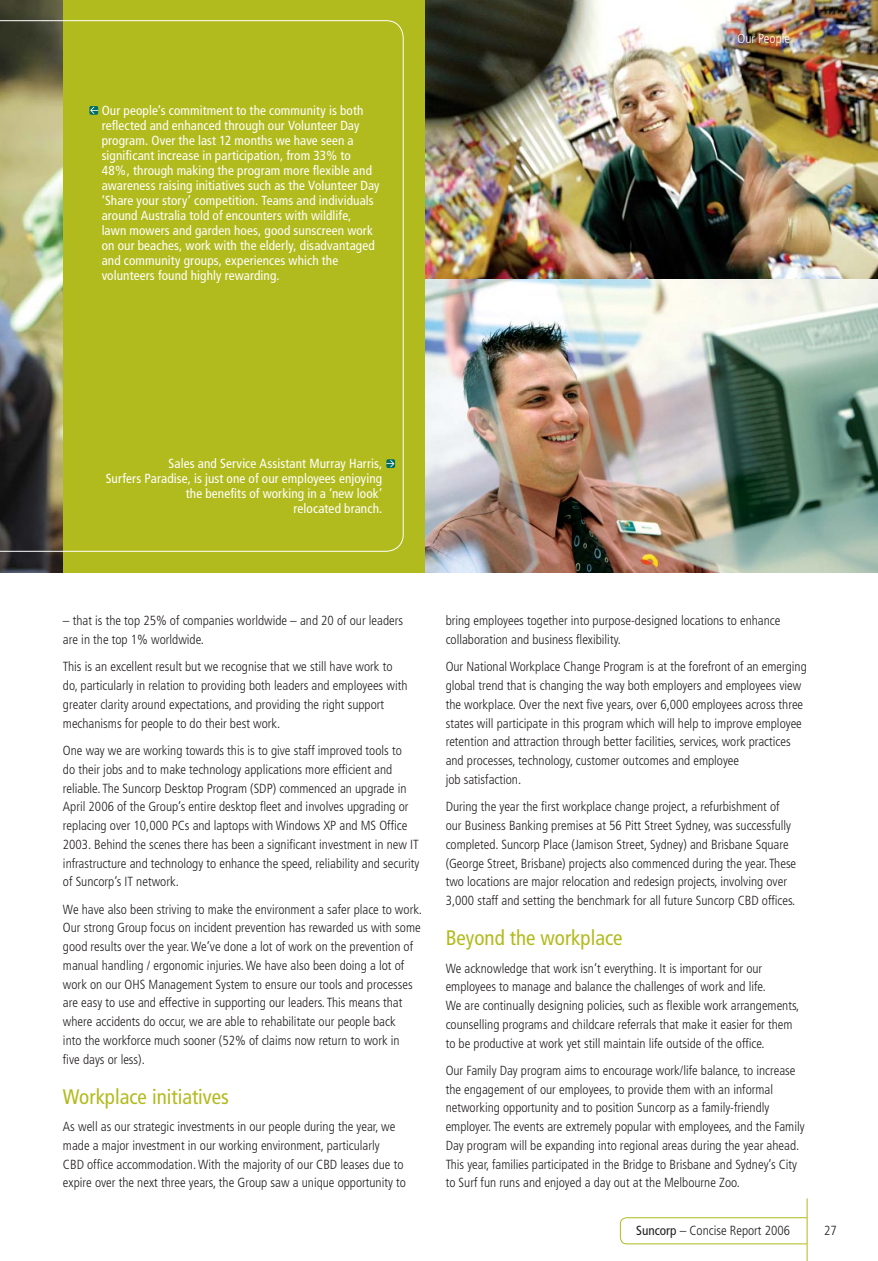
<style>
.page{position:relative;width:878px;height:1261px;background:#fff}
.page>*{position:absolute;margin:0;border:0;box-sizing:border-box;transform-origin:0 0}
.t1{font:condensed 21px "Frutiger";color:#b2bb1d}
.t2{font:300 condensed 13.2px/18.8px "Frutiger";color:#231f20}
.t3{font:condensed 13.2px/15px "Frutiger";letter-spacing:.01em;color:#fff}
.t4{font:300 condensed 13.2px "Frutiger";color:#fff}
.s1{font-weight:400}
</style>
<div class="page">
<img style="left:424px;top:0;width:454px;height:573px">
<div style="left:62px;top:0;width:362px;height:573px;background:#b2bb1d"></div>
<img style="left:0;top:0;width:63px;height:573px">
<svg style="left:0;top:20px;width:404px;height:532px"></svg>
<svg style="left:386px;top:459px;width:9px;height:9px"></svg>
<svg style="left:386px;top:460px;width:8px;height:7px"></svg>
<svg style="left:89px;top:106px;width:9px;height:9px"></svg>
<svg style="left:90px;top:106px;width:8px;height:8px"></svg>
<div style="left:620px;top:1217px;width:194px;height:27px;border:1px solid #b2bb1d;border-radius:6px"></div>
<div style="left:807px;top:1208px;width:41px;height:43px;background:#fff"></div>
<hr style="left:807px;top:1198px;width:1px;height:62px;background:#b2bb1d">
<p class="t3" style="left:102px;top:104px;width:279px">Our people’s commitment to the community is both reflected and enhanced through our Volunteer Day program. Over the last 12 months we have seen a significant increase in participation, from 33% to 48%, through making the program more flexible and awareness raising initiatives such as the Volunteer Day ‘Share your story’ competition. Teams and individuals around Australia told of encounters with wildlife,<br>lawn mowers and garden hoes, good sunscreen work on our beaches, work with the elderly, disadvantaged and community groups, experiences which the volunteers found highly rewarding.</p>
<p class="t4" style="left:737px;top:33px;width:54px">Our People</p>
<p class="t3" style="left:106px;top:456px;width:278px;text-align:right">Sales and Service Assistant Murray Harris,<br>Surfers Paradise, is just one of our employees enjoying the benefits of working in a ‘new look’<br>relocated branch.</p>
<p class="t2" style="left:63px;top:612px;width:342px">– that is the top 25% of companies worldwide – and 20 of our leaders are in the top 1% worldwide.</p>
<p class="t2" style="left:63px;top:658px;width:346px">This is an excellent result but we recognise that we still have work to do, particularly in relation to providing both leaders and employees with greater clarity around expectations, and providing the right support mechanisms for people to do their best work.</p>
<p class="t2" style="left:63px;top:742px;width:358px">One way we are working towards this is to give staff improved tools to<br>do their jobs and to make technology applications more efficient and reliable. The Suncorp Desktop Program (SDP) commenced an upgrade in April 2006 of the Group’s entire desktop fleet and involves upgrading or replacing over 10,000 PCs and laptops with Windows XP and MS Office 2003. Behind the scenes there has been a significant investment in new IT infrastructure and technology to enhance the speed, reliability and security of Suncorp’s IT network.</p>
<p class="t2" style="left:63px;top:900px;width:361px">We have also been striving to make the environment a safer place to work.<br>Our strong Group focus on incident prevention has rewarded us with some good results over the year. We’ve done a lot of work on the prevention of manual handling / ergonomic injuries. We have also been doing a lot of work on our OHS Management System to ensure our tools and processes are easy to use and effective in supporting our leaders. This means that where accidents do occur, we are able to rehabilitate our people back<br>into the workforce much sooner (52% of claims now return to work in<br>five days or less).</p>
<h1 class="t1" style="left:63px;top:1087px;width:167px">Workplace initiatives</h1>
<p class="t2" style="left:63px;top:1118px;width:344px">As well as our strategic investments in our people during the year, we made a major investment in our working environment, particularly<br>CBD office accommodation. With the majority of our CBD leases due to expire over the next three years, the Group saw a unique opportunity to</p>
<p class="t2" style="left:446px;top:612px;width:336px">bring employees together into purpose-designed locations to enhance collaboration and business flexibility.</p>
<p class="t2" style="left:446px;top:658px;width:363px">Our National Workplace Change Program is at the forefront of an emerging global trend that is changing the way both employers and employees view the workplace. Over the next five years, over 6,000 employees across three states will participate in this program which will help to improve employee retention and attraction through better facilities, services, work practices and processes, technology, customer outcomes and employee<br>job satisfaction.</p>
<p class="t2" style="left:446px;top:798px;width:352px">During the year the first workplace change project, a refurbishment of our Business Banking premises at 56 Pitt Street Sydney, was successfully completed. Suncorp Place (Jamison Street, Sydney) and Brisbane Square (George Street, Brisbane) projects also commenced during the year. These two locations are major relocation and redesign projects, involving over 3,000 staff and setting the benchmark for all future Suncorp CBD offices.</p>
<h1 class="t1" style="left:446px;top:929px;width:178px">Beyond the workplace</h1>
<p class="t2" style="left:446px;top:959px;width:355px">We acknowledge that work isn’t everything. It is important for our employees to manage and balance the challenges of work and life.<br>We are continually designing policies, such as flexible work arrangements, counselling programs and childcare referrals that make it easier for them to be productive at work yet still maintain life outside of the office.</p>
<p class="t2" style="left:446px;top:1061px;width:360px">Our Family Day program aims to encourage work/life balance, to increase the engagement of our employees, to provide them with an informal networking opportunity and to position Suncorp as a family-friendly employer. The events are extremely popular with employees, and the Family Day program will be expanding into regional areas during the year ahead.<br>This year, families participated in the Bridge to Brisbane and Sydney’s City to Surf fun runs and enjoyed a day out at the Melbourne Zoo.</p>
<p class="t2" style="left:636px;top:1222px;width:155px"><span class="s1">Suncorp</span> – Concise Report 2006</p>
<p class="t2" style="left:824px;top:1222px;width:14px">27</p>
</div>
